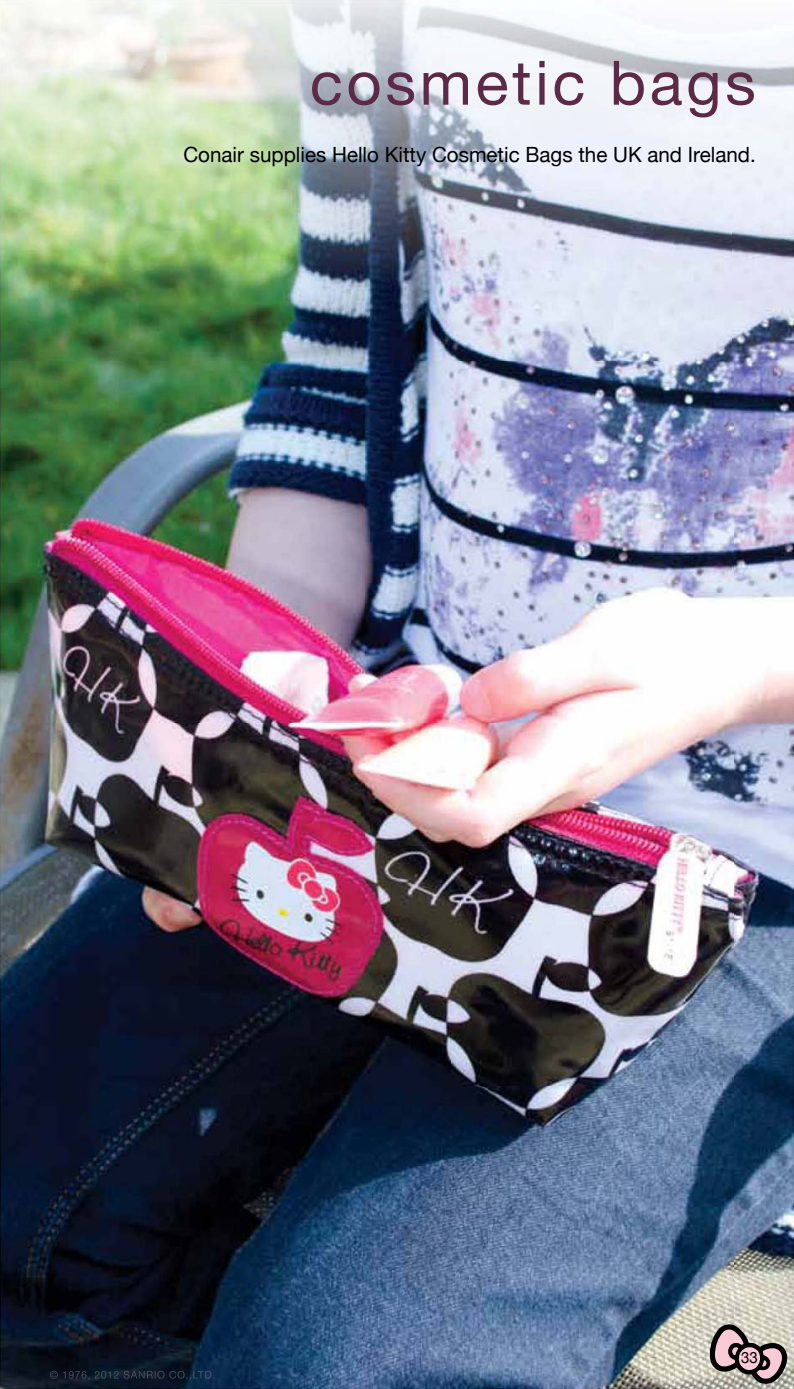
<style>
.page{position:relative;width:794px;height:1389px;background:#fff}
.page>*{position:absolute;margin:0;border:0;box-sizing:border-box;transform-origin:0 0}
.t1{font:61.25px "Helvetica Neue";letter-spacing:.06em;color:#5c2946}
.t2{font:21px "Helvetica Neue";color:#000}
.t3{font:15.75px "Helvetica Neue";color:#000;scale:.95 1}
</style>
<div class="page">
<img style="left:0;top:0;width:794px;height:1389px">
<img style="left:50px;top:1371px;width:164px;height:9px">
<svg style="left:709px;top:1323px;width:81px;height:61px;background:#9f908d"></svg>
<h1 class="t1" style="left:310px;top:46px;width:447px">cosmetic bags</h1>
<p class="t2" style="left:183px;top:142px;width:574px">Conair supplies Hello Kitty Cosmetic Bags the UK and Ireland.</p>
<p class="t3" style="left:741px;top:1348px;width:19px">33</p>
</div>
